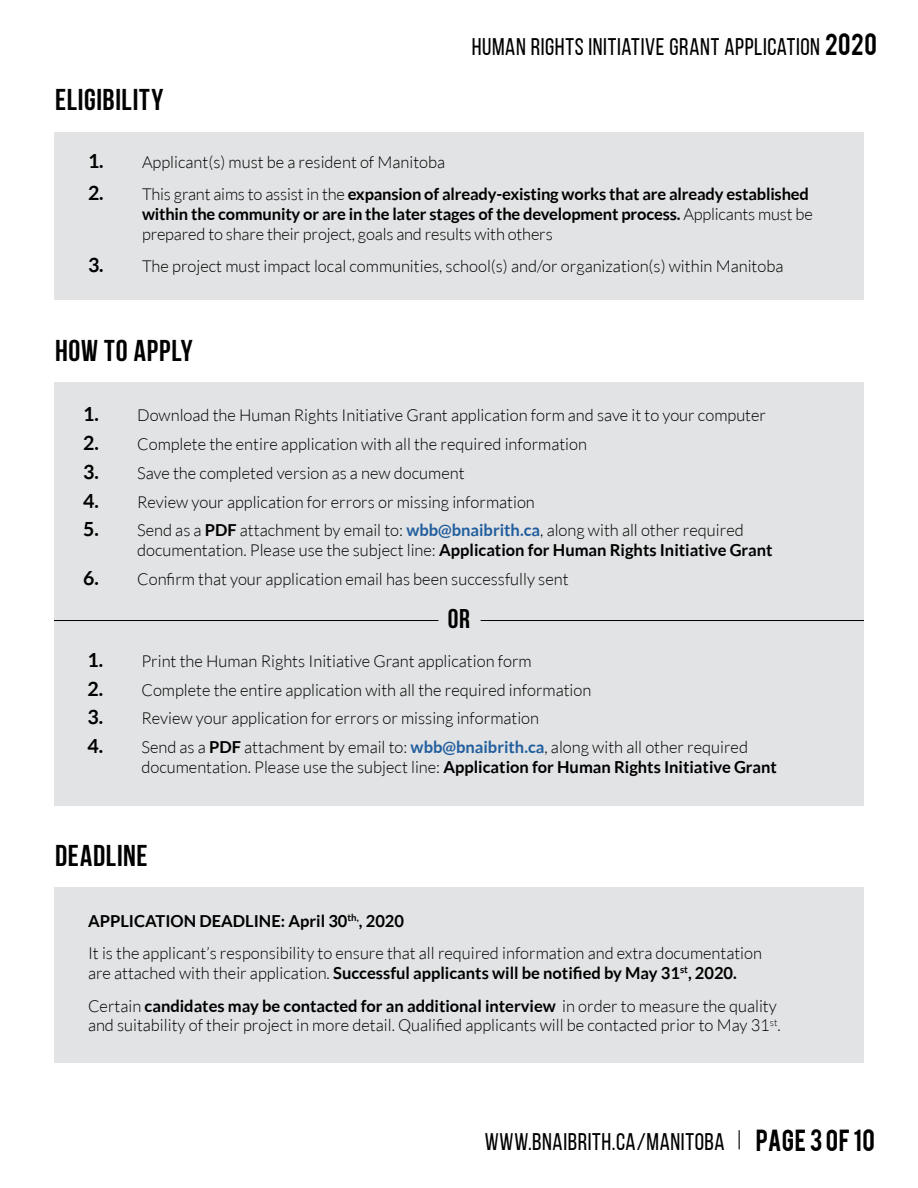
<style>
.page{position:relative;width:918px;height:1188px;background:#fff}
.page>*{position:absolute;margin:0;border:0;box-sizing:border-box;transform-origin:0 0}
.t1{font:700 30px "Bebas Neue";letter-spacing:.02em;color:#000}
.t2{font:700 27px "Bebas Neue";color:#000}
.t3{font:24px "Bebas Neue";letter-spacing:.025em;color:#000}
.t4{font:24px "Bebas";letter-spacing:.025em;color:#000}
.t5{font:300 16.5px/19.8px "Lato";color:#000}
.t6{font:700 16.5px/19.8px "Lato";letter-spacing:-.01em;color:#000}
.s1{font-family:"Bebas"}
.s2{font-weight:700;font-size:19.5px}
.s3{font-size:19.5px}
.s4{font-weight:300}
.s5{font-weight:700}
.s6{font-weight:700;color:#215e9e}
</style>
<div class="page">
<svg style="left:739px;top:1130px;width:1px;height:19px"></svg>
<div style="left:54px;top:132px;width:810px;height:168px;background:#e2e3e4"></div>
<div style="left:54px;top:382px;width:810px;height:424px;background:#e2e3e4"></div>
<hr style="left:54px;top:620px;width:384px;height:1px;background:#000">
<hr style="left:481px;top:620px;width:383px;height:1px;background:#000">
<div style="left:54px;top:888px;width:810px;height:175px;background:#e2e3e4"></div>
<h1 class="t1" style="left:55px;top:83px;width:110px">ELIGIBILITY</h1>
<h3 class="t3" style="left:472px;top:33px;width:407px">HUMAN RIGHTS INITIATIVE GRANT APPLICATION <span class="s1">2020</span></h3>
<p class="t5" style="left:88px;top:153px;width:359px"><span class="s2">1.</span> Applicant(s) must be a resident of Manitoba</p>
<p class="t6" style="left:142px;top:184px;width:672px;text-indent:-54px"><span class="s3">2.</span> <span class="s4">This grant aims to assist in the</span> expansion of already-existing works that are already established within the community or are in the later stages of the development process. <span class="s4">Applicants must be prepared to share their project, goals and results with others</span></p>
<p class="t5" style="left:88px;top:256px;width:697px"><span class="s2">3.</span> The project must impact local communities, school(s) and/or organization(s) within Manitoba</p>
<h1 class="t1" style="left:55px;top:334px;width:139px">HOW TO APPLY</h1>
<p class="t5" style="left:83px;top:405px;width:684px"><span class="s2">1.</span> Download the Human Rights Initiative Grant application form and save it to your computer</p>
<p class="t5" style="left:83px;top:434px;width:505px"><span class="s2">2.</span> Complete the entire application with all the required information</p>
<p class="t5" style="left:83px;top:463px;width:383px"><span class="s2">3.</span> Save the completed version as a new document</p>
<p class="t5" style="left:83px;top:492px;width:453px"><span class="s2">4.</span> Review your application for errors or missing information</p>
<p class="t5" style="left:137px;top:521px;width:637px;text-indent:-54px"><span class="s2">5.</span> Send as a <span class="s5">PDF</span> attachment by email to: <span class="s6">wbb@bnaibrith.ca</span>, along with all other required documentation. Please use the subject line: <span class="s5">Application for Human Rights Initiative Grant</span></p>
<p class="t5" style="left:83px;top:569px;width:487px"><span class="s2">6.</span> Confirm that your application email has been successfully sent</p>
<h2 class="t2" style="left:448px;top:604px;width:24px">OR</h2>
<p class="t5" style="left:87px;top:651px;width:446px"><span class="s2">1.</span> Print the Human Rights Initiative Grant application form</p>
<p class="t5" style="left:87px;top:680px;width:505px"><span class="s2">2.</span> Complete the entire application with all the required information</p>
<p class="t5" style="left:87px;top:709px;width:453px"><span class="s2">3.</span> Review your application for errors or missing information</p>
<p class="t5" style="left:141px;top:738px;width:637px;text-indent:-54px"><span class="s2">4.</span> Send as a <span class="s5">PDF</span> attachment by email to: <span class="s6">wbb@bnaibrith.ca</span>, along with all other required documentation. Please use the subject line: <span class="s5">Application for Human Rights Initiative Grant</span></p>
<h1 class="t1" style="left:55px;top:839px;width:94px">DEADLINE</h1>
<p class="t5" style="left:88px;top:905px;width:676px;line-height:31.8px"><span class="s5">APPLICATION DEADLINE: April 30</span><sup>th,</sup><span class="s5">, 2020<br></span>It is the applicant’s responsibility to ensure that all required information and extra documentation</p>
<p class="t6" style="left:88px;top:956px;width:690px;line-height:33.2px"><span class="s4">are attached with their application.</span> Successful applicants will be notified by May 31<sup>st</sup>, 2020.<br><span class="s4">Certain</span> candidates may be contacted for an additional interview <span class="s4">in order to measure the quality</span></p>
<p class="t5" style="left:88px;top:1016px;width:694px">and suitability of their project in more detail. Qualified applicants will be contacted prior to May 31<sup>st</sup>.</p>
<h3 class="t3" style="left:485px;top:1129px;width:241px">WWW.BNAIBRITH.CA/MANITOBA</h3>
<h3 class="t4" style="left:756px;top:1123px;width:120px">PAGE 3 OF 10</h3>
</div>
